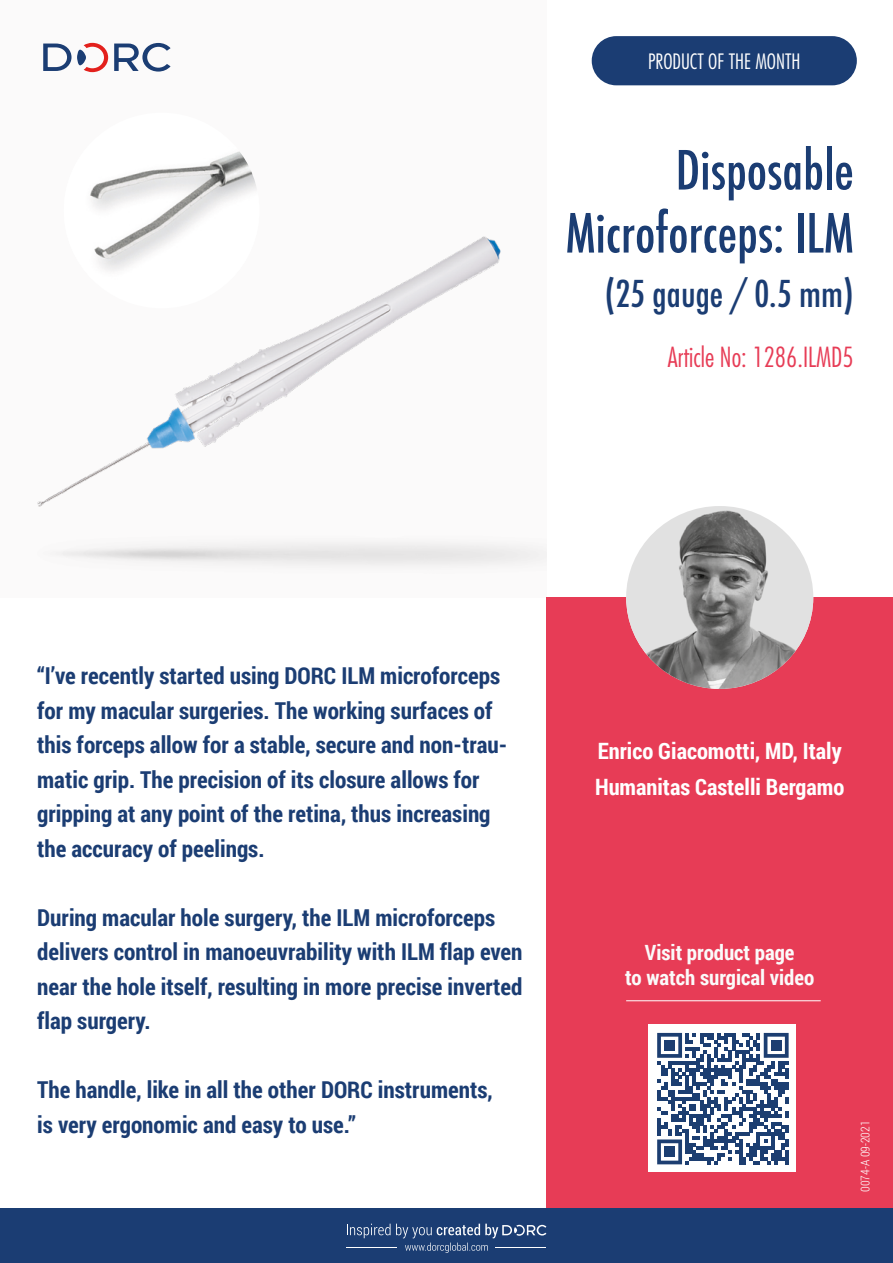
<style>
.page{position:relative;width:893px;height:1263px;background:#fff}
.page>*{position:absolute;margin:0;border:0;box-sizing:border-box;transform-origin:0 0}
.t1{font:500 condensed 52.5px "Futura";color:#1b3d73}
.t2{font:500 condensed 36px "Futura";color:#1b3d73}
.t3{font:300 condensed 27px "Futura";color:#e73c56}
.t4{font:700 23.25px/34.5px "Roboto Condensed";color:#1b3d73}
.t5{font:700 22.5px "Roboto Condensed";color:#fff}
.t6{font:700 21px "Roboto Condensed";color:#fbfafa}
.t7{font:300 condensed 20.7px "Futura";color:#fff}
.t8{font:300 12px "Roboto Condensed";color:#fff}
</style>
<div class="page">
<div style="left:0;top:0;width:546px;height:597px;background:#fbfafa"></div>
<img style="left:37px;top:236px;width:494px;height:329px">
<div style="left:546px;top:597px;width:347px;height:619px;background:#e73c56"></div>
<div style="left:592px;top:36px;width:265px;height:49px;background:#1b3d73;border-radius:25px"></div>
<img style="left:626px;top:506px;width:187px;height:183px">
<div style="left:0;top:1209px;width:893px;height:54px;background:#1b3d73"></div>
<svg style="left:114px;top:43px;width:57px;height:29px"></svg>
<svg style="left:43px;top:43px;width:65px;height:29px"></svg>
<svg style="left:347px;top:1224px;width:199px;height:29px"></svg>
<hr style="left:626px;top:1000px;width:195px;height:1px;background:#fff">
<div style="left:648px;top:1025px;width:147px;height:147px;background:#fff"></div>
<svg style="left:657px;top:1033px;width:132px;height:131px"></svg>
<div style="left:664px;top:1040px;width:11px;height:11px;background:#1c3e71"></div>
<div style="left:771px;top:1040px;width:10px;height:11px;background:#1c3e71"></div>
<div style="left:664px;top:1146px;width:11px;height:11px;background:#1c3e71"></div>
<div style="left:64px;top:113px;width:195px;height:195px;background:#fff;border-radius:50%"></div>
<img style="left:64px;top:151px;width:195px;height:128px">
<p class="t7" style="left:648px;top:49px;width:154px">PRODUCT OF THE MONTH</p>
<p class="t1" style="left:676px;top:137px;width:179px">Disposable</p>
<p class="t1" style="left:565px;top:200px;width:290px">Microforceps: ILM</p>
<p class="t2" style="left:605px;top:270px;width:250px">(25 gauge / 0.5 mm)</p>
<p class="t3" style="left:668px;top:340px;width:187px">Article No: 1286.ILMD5</p>
<p class="t4" style="left:37px;top:658px;width:472px">“I’ve recently started using DORC ILM microforceps for my macular surgeries. The working surfaces of this forceps allow for a stable, secure and non-trau&shy;matic grip. The precision of its closure allows for gripping at any point of the retina, thus increasing</p>
<p class="t4" style="left:37px;top:830px;width:229px">the accuracy of peelings.</p>
<p class="t4" style="left:37px;top:899px;width:487px">During macular hole surgery, the ILM microforceps delivers control in manoeuvrability with ILM flap even near the hole itself, resulting in more precise inverted flap surgery.</p>
<p class="t4" style="left:37px;top:1072px;width:457px">The handle, like in all the other DORC instruments,</p>
<p class="t4" style="left:37px;top:1106px;width:320px">is very ergonomic and easy to use.”</p>
<p class="t5" style="left:598px;top:735px;width:245px">Enrico Giacomotti, MD, Italy</p>
<p class="t5" style="left:595px;top:771px;width:251px">Humanitas Castelli Bergamo</p>
<p class="t6" style="left:645px;top:937px;width:151px">Visit product page</p>
<p class="t6" style="left:625px;top:963px;width:191px">to watch surgical video</p>
<p class="t8" style="left:857px;top:1192px;width:73px;rotate:-90deg">0074-A 09-2021</p>
</div>
